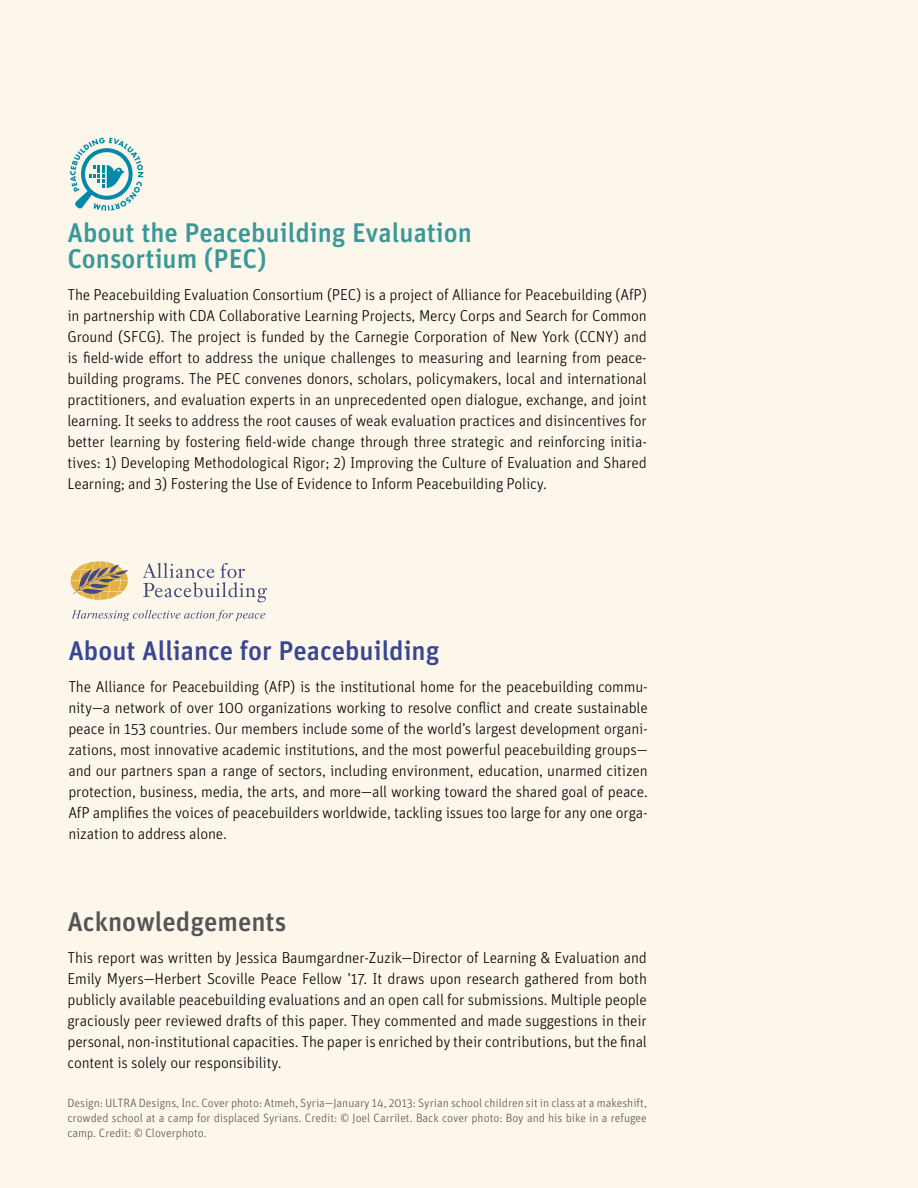
<style>
.page{position:relative;width:918px;height:1188px;background:#fdf6ea}
.page>*{position:absolute;margin:0;border:0;box-sizing:border-box;transform-origin:0 0}
.t1{font:500 27px/25.5px "Unit";color:#389998}
.t2{font:500 27px "Unit";color:#394792}
.t3{font:500 27px "Unit";color:#555}
.t4{font:300 15.75px/21px "Unit";letter-spacing:-.01em;color:#000;text-align:justify}
.t5{font:300 12px/15px "Unit";color:#555;text-align:justify}
</style>
<div class="page">
<svg style="left:70px;top:138px;width:73px;height:73px"></svg>
<svg style="left:71px;top:561px;width:57px;height:39px"></svg>
<svg style="left:143px;top:563px;width:124px;height:39px"></svg>
<svg style="left:71px;top:610px;width:194px;height:11px"></svg>
<h1 class="t1" style="left:68px;top:220px;width:406px">About the Peacebuilding Evaluation<br>Consortium (PEC)</h1>
<p class="t4" style="left:68px;top:283px;width:581px">The Peacebuilding Evaluation Consortium (PEC) is a project of Alliance for Peacebuilding (AfP) in partnership with CDA Collaborative Learning Projects, Mercy Corps and Search for Common Ground (SFCG). The project is funded by the Carnegie Corporation of New York (CCNY) and is field-wide effort to address the unique challenges to measuring and learning from peace&shy;building programs. The PEC convenes donors, scholars, policymakers, local and international practitioners, and evaluation experts in an unprecedented open dialogue, exchange, and joint learning. It seeks to address the root causes of weak evaluation practices and disincentives for better learning by fostering field-wide change through three strategic and reinforcing initia&shy;tives: 1) Developing Methodological Rigor; 2) Improving the Culture of Evaluation and Shared Learning; and 3) Fostering the Use of Evidence to Inform Peacebuilding Policy.</p>
<h1 class="t2" style="left:68px;top:634px;width:373px">About Alliance for Peacebuilding</h1>
<p class="t4" style="left:68px;top:675px;width:581px">The Alliance for Peacebuilding (AfP) is the institutional home for the peacebuilding commu&shy;nity—a network of over 100 organizations working to resolve conflict and create sustainable peace in 153 countries. Our members include some of the world’s largest development organi&shy;zations, most innovative academic institutions, and the most powerful peacebuilding groups— and our partners span a range of sectors, including environment, education, unarmed citizen protection, business, media, the arts, and more—all working toward the shared goal of peace.<br>AfP amplifies the voices of peacebuilders worldwide, tackling issues too large for any one orga&shy;nization to address alone.</p>
<h1 class="t3" style="left:68px;top:905px;width:220px">Acknowledgements</h1>
<p class="t4" style="left:68px;top:947px;width:581px">This report was written by Jessica Baumgardner-Zuzik—Director of Learning &amp; Evaluation and Emily Myers—Herbert Scoville Peace Fellow ’17. It draws upon research gathered from both publicly available peacebuilding evaluations and an open call for submissions. Multiple people graciously peer reviewed drafts of this paper. They commented and made suggestions in their personal, non-institutional capacities. The paper is enriched by their contributions, but the final content is solely our responsibility.</p>
<p class="t5" style="left:68px;top:1095px;width:581px">Design: ULTRA Designs, Inc. Cover photo: Atmeh, Syria—January 14, 2013: Syrian school children sit in class at a makeshift, crowded school at a camp for displaced Syrians. Credit: © Joel Carrilet. Back cover photo: Boy and his bike in a refugee camp. Credit: © Cloverphoto.</p>
</div>
